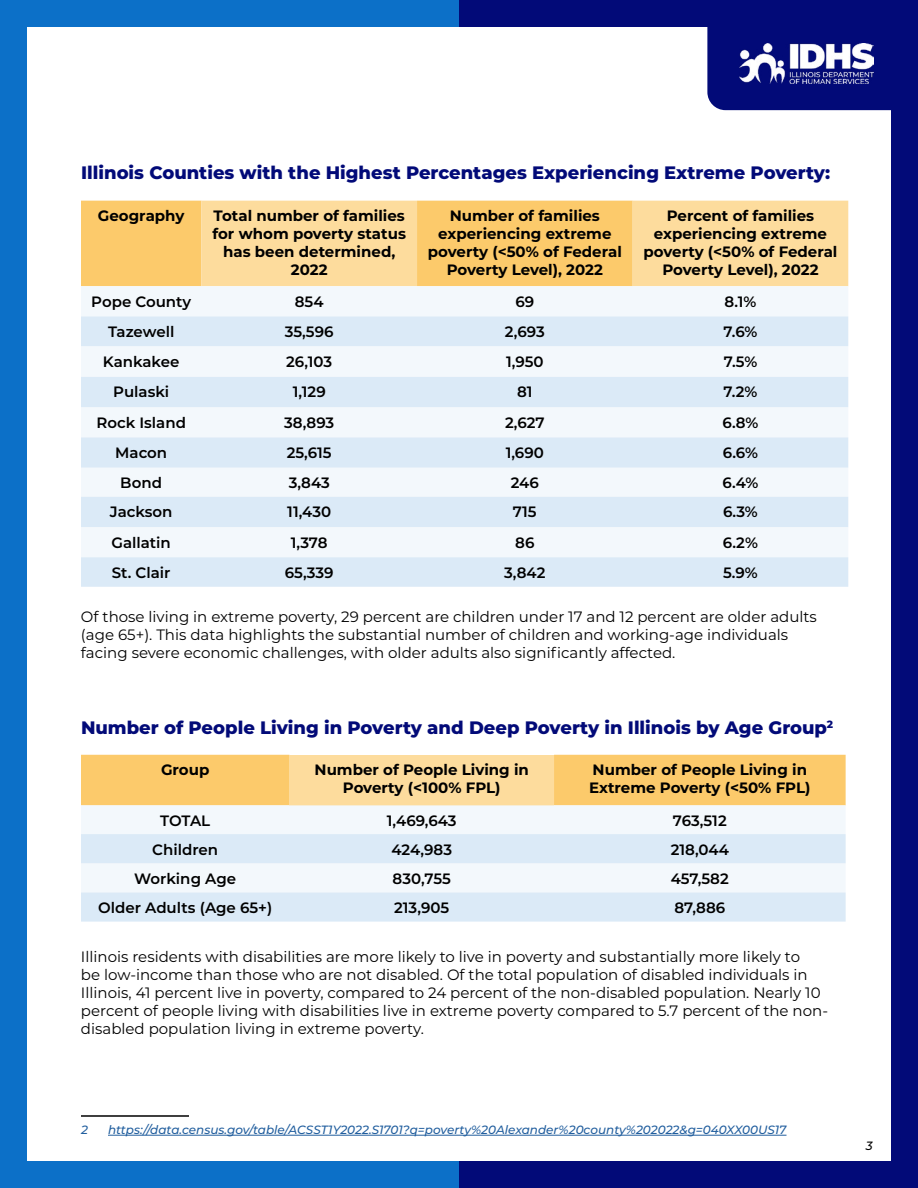
<style>
.page{position:relative;width:918px;height:1188px;background:#0c70c8}
.page>*{position:absolute;margin:0;border:0;box-sizing:border-box;transform-origin:0 0}
.t1{font:800 18px "Montserrat";color:#020a78}
.t2{font:15px/18px "Montserrat";color:#000}
.t3{font:700 15px/18px "Montserrat";color:#000;text-align:center}
.t4{font:600 15px "Montserrat";color:#000}
.t5{font:italic 500 12px "Montserrat";color:#215e9e}
.t6{font:italic 500 12px "Montserrat";color:#000}
</style>
<div class="page">
<div style="left:459px;top:0;width:459px;height:1188px;background:#020a78"></div>
<div style="left:27px;top:27px;width:864px;height:1134px;background:#fff"></div>
<div style="left:707px;top:27px;width:184px;height:83px;background:#020a78"></div>
<img style="left:739px;top:43px;width:134px;height:41px">
<div style="left:81px;top:201px;width:120px;height:85px;background:#fcca6b"></div>
<svg style="left:201px;top:201px;width:647px;height:85px;background:#fcd68c"></svg>
<div style="left:81px;top:286px;width:767px;height:30px;background:#f3f8fc"></div>
<svg style="left:81px;top:316px;width:767px;height:271px;fill:#dbeaf7"></svg>
<div style="left:81px;top:755px;width:765px;height:50px;background:#fcca6b"></div>
<div style="left:289px;top:755px;width:265px;height:50px;background:#fddc9d"></div>
<div style="left:81px;top:805px;width:765px;height:29px;background:#f3f8fc"></div>
<svg style="left:81px;top:834px;width:765px;height:88px;fill:#dbeaf7"></svg>
<hr style="left:81px;top:1115px;width:108px;height:2px;background:#000">
<hr style="left:108px;top:1135px;width:679px;height:1px;background:#215e9e">
<h3 class="t1" style="left:81px;top:160px;width:751px">Illinois Counties with the Highest Percentages Experiencing Extreme Poverty:</h3>
<p class="t3" style="left:98px;top:206px;width:88px">Geography</p>
<p class="t3" style="left:212px;top:206px;width:195px">Total number of families for whom poverty status has been determined,<br>2022</p>
<p class="t3" style="left:428px;top:206px;width:195px">Number of families experiencing extreme poverty (&lt;50% of Federal<br>Poverty Level), 2022</p>
<p class="t3" style="left:644px;top:206px;width:195px">Percent of families experiencing extreme poverty (&lt;50% of Federal<br>Poverty Level), 2022</p>
<p class="t4" style="left:91px;top:291px;width:101px">Pope County</p>
<p class="t4" style="left:295px;top:291px;width:30px">854</p>
<p class="t4" style="left:515px;top:291px;width:20px">69</p>
<p class="t4" style="left:724px;top:291px;width:33px">8.1%</p>
<p class="t4" style="left:108px;top:321px;width:68px">Tazewell</p>
<p class="t4" style="left:285px;top:321px;width:50px">35,596</p>
<p class="t4" style="left:505px;top:321px;width:41px">2,693</p>
<p class="t4" style="left:724px;top:321px;width:35px">7.6%</p>
<p class="t4" style="left:103px;top:351px;width:78px">Kankakee</p>
<p class="t4" style="left:286px;top:351px;width:48px">26,103</p>
<p class="t4" style="left:506px;top:351px;width:39px">1,950</p>
<p class="t4" style="left:724px;top:351px;width:35px">7.5%</p>
<p class="t4" style="left:113px;top:381px;width:58px">Pulaski</p>
<p class="t4" style="left:293px;top:381px;width:34px">1,129</p>
<p class="t4" style="left:517px;top:381px;width:17px">81</p>
<p class="t4" style="left:724px;top:381px;width:35px">7.2%</p>
<p class="t4" style="left:96px;top:412px;width:91px">Rock Island</p>
<p class="t4" style="left:284px;top:412px;width:52px">38,893</p>
<p class="t4" style="left:505px;top:412px;width:41px">2,627</p>
<p class="t4" style="left:723px;top:412px;width:37px">6.8%</p>
<p class="t4" style="left:115px;top:442px;width:54px">Macon</p>
<p class="t4" style="left:287px;top:442px;width:46px">25,615</p>
<p class="t4" style="left:506px;top:442px;width:40px">1,690</p>
<p class="t4" style="left:723px;top:442px;width:37px">6.6%</p>
<p class="t4" style="left:120px;top:472px;width:43px">Bond</p>
<p class="t4" style="left:289px;top:472px;width:43px">3,843</p>
<p class="t4" style="left:511px;top:472px;width:30px">246</p>
<p class="t4" style="left:723px;top:472px;width:37px">6.4%</p>
<p class="t4" style="left:110px;top:501px;width:64px">Jackson</p>
<p class="t4" style="left:287px;top:501px;width:45px">11,430</p>
<p class="t4" style="left:513px;top:501px;width:25px">715</p>
<p class="t4" style="left:723px;top:501px;width:36px">6.3%</p>
<p class="t4" style="left:111px;top:532px;width:61px">Gallatin</p>
<p class="t4" style="left:291px;top:532px;width:38px">1,378</p>
<p class="t4" style="left:515px;top:532px;width:21px">86</p>
<p class="t4" style="left:723px;top:532px;width:37px">6.2%</p>
<p class="t4" style="left:112px;top:562px;width:60px">St. Clair</p>
<p class="t4" style="left:285px;top:562px;width:50px">65,339</p>
<p class="t4" style="left:504px;top:562px;width:43px">3,842</p>
<p class="t4" style="left:723px;top:562px;width:36px">5.9%</p>
<p class="t2" style="left:81px;top:607px;width:737px">Of those living in extreme poverty, 29 percent are children under 17 and 12 percent are older adults (age 65+). This data highlights the substantial number of children and working-age individuals facing severe economic challenges, with older adults also significantly affected.</p>
<h3 class="t1" style="left:81px;top:714px;width:754px">Number of People Living in Poverty and Deep Poverty in Illinois by Age Group<sup>2</sup></h3>
<p class="t3" style="left:161px;top:760px;width:50px">Group</p>
<p class="t3" style="left:315px;top:760px;width:216px">Number of People Living in<br>Poverty (&lt;100% FPL)</p>
<p class="t3" style="left:589px;top:760px;width:223px;text-align:left">Number of People Living in<br>Extreme Poverty (&lt;50% FPL)</p>
<p class="t4" style="left:160px;top:810px;width:52px">TOTAL</p>
<p class="t4" style="left:387px;top:810px;width:71px">1,469,643</p>
<p class="t4" style="left:673px;top:810px;width:55px">763,512</p>
<p class="t4" style="left:152px;top:839px;width:67px">Children</p>
<p class="t4" style="left:391px;top:839px;width:62px">424,983</p>
<p class="t4" style="left:671px;top:839px;width:60px">218,044</p>
<p class="t4" style="left:134px;top:868px;width:103px">Working Age</p>
<p class="t4" style="left:393px;top:868px;width:60px">830,755</p>
<p class="t4" style="left:671px;top:868px;width:60px">457,582</p>
<p class="t4" style="left:98px;top:897px;width:176px">Older Adults (Age 65+)</p>
<p class="t4" style="left:394px;top:897px;width:57px">213,905</p>
<p class="t4" style="left:674px;top:897px;width:52px">87,886</p>
<p class="t2" style="left:81px;top:947px;width:749px">Illinois residents with disabilities are more likely to live in poverty and substantially more likely to<br>be low-income than those who are not disabled. Of the total population of disabled individuals in Illinois, 41 percent live in poverty, compared to 24 percent of the non-disabled population. Nearly 10 percent of people living with disabilities live in extreme poverty compared to 5.7 percent of the non&shy;disabled population living in extreme poverty.</p>
<h3 class="t5" style="left:81px;top:1121px;width:8px">2</h3>
<h3 class="t5" style="left:108px;top:1121px;width:680px">https://data.census.gov/table/ACSST1Y2022.S1701?q=poverty%20Alexander%20county%202022&amp;g=040XX00US17</h3>
<p class="t6" style="left:866px;top:1137px;width:8px">3</p>
</div>
